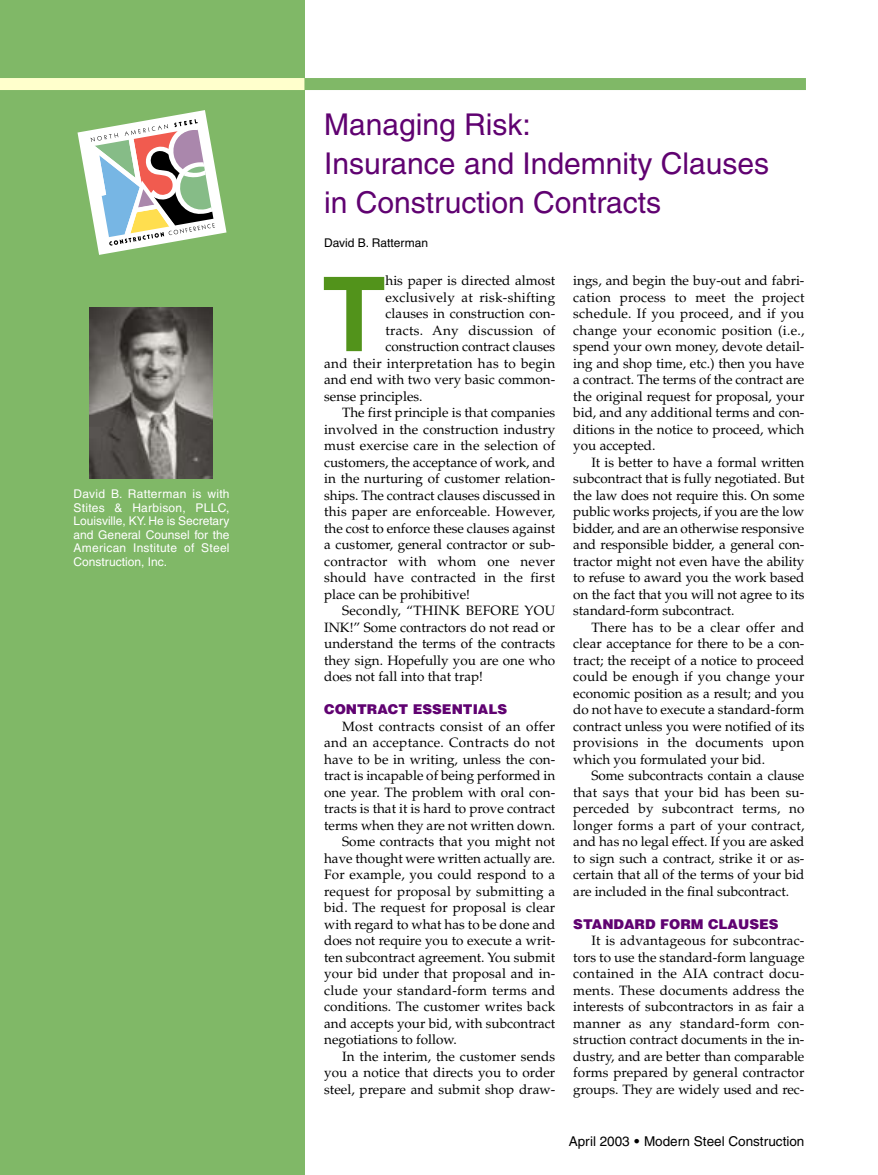
<style>
.page{position:relative;width:878px;height:1175px;background:#fff}
.page>*{position:absolute;margin:0;border:0;box-sizing:border-box;transform-origin:0 0}
.t1{font:700 103.35px "Helvetica";color:#52931b}
.t2{font:30px/39px "Helvetica";color:#600271}
.t3{font:13.5px/16.5px "Palatino";color:#000;text-align:justify}
.t4{font:13.5px "Palatino";letter-spacing:.02em;color:#000}
.t5{font:900 13.5px "Helvetica";color:#600271}
.t6{font:13.5px "Helvetica";color:#000}
.t7{font:12px/13.5px "Helvetica";letter-spacing:.02em;color:#fff;text-align:justify}
.t8{font:12px "Helvetica";color:#000}
.s1{font-weight:900}
</style>
<div class="page">
<div style="left:0;top:0;width:305px;height:1174px;background:#80b867"></div>
<img style="left:89px;top:308px;width:124px;height:170px">
<div style="left:0;top:78px;width:304px;height:12px;background:#ffc"></div>
<div style="left:304px;top:78px;width:502px;height:12px;background:#80b867"></div>
<svg style="left:77px;top:110px;width:149px;height:145px"></svg>
<p class="t7" style="left:74px;top:488px;width:158px">David B. Ratterman is with Stites &amp; Harbison, PLLC, Louisville, KY. He is Secretary and General Counsel for the American Institute of Steel Construction, Inc.</p>
<h2 class="t2" style="left:324px;top:108px;width:446px">Managing Risk:<br>Insurance and Indemnity Clauses in Construction Contracts</h2>
<p class="t8" style="left:324px;top:238px;width:105px">David B. Ratterman</p>
<h1 class="t1" style="left:322px;top:277px;width:65px">T</h1>
<p class="t3" style="left:385px;top:274px;width:171px">his paper is directed almost</p>
<p class="t4" style="left:385px;top:292px;width:171px">exclusively at risk-shifting</p>
<p class="t3" style="left:385px;top:307px;width:171px">clauses in construction con-</p>
<p class="t4" style="left:385px;top:325px;width:171px">tracts. Any discussion of</p>
<p class="t3" style="left:385px;top:340px;width:171px">construction contract clauses</p>
<p class="t4" style="left:324px;top:358px;width:233px">and their interpretation has to begin</p>
<p class="t3" style="left:324px;top:373px;width:233px">and end with two very basic common-</p>
<p class="t3" style="left:324px;top:389px;width:100px">sense principles.</p>
<p class="t3" style="left:342px;top:406px;width:214px">The first principle is that companies</p>
<p class="t3" style="left:324px;top:422px;width:233px">involved in the construction industry</p>
<p class="t3" style="left:324px;top:439px;width:233px">must exercise care in the selection of</p>
<p class="t3" style="left:324px;top:455px;width:232px">customers, the acceptance of work, and</p>
<p class="t3" style="left:324px;top:472px;width:232px">in the nurturing of customer relation-</p>
<p class="t3" style="left:324px;top:488px;width:232px">ships. The contract clauses discussed in</p>
<p class="t3" style="left:324px;top:505px;width:232px">this paper are enforceable. However,</p>
<p class="t3" style="left:324px;top:521px;width:232px">the cost to enforce these clauses against</p>
<p class="t3" style="left:324px;top:538px;width:233px">a customer, general contractor or sub-</p>
<p class="t4" style="left:324px;top:556px;width:233px">contractor with whom one never</p>
<p class="t4" style="left:324px;top:572px;width:233px">should have contracted in the first</p>
<p class="t3" style="left:324px;top:587px;width:147px">place can be prohibitive!</p>
<p class="t4" style="left:342px;top:605px;width:215px">Secondly, “THINK BEFORE YOU</p>
<p class="t3" style="left:324px;top:620px;width:233px">INK!” Some contractors do not read or</p>
<p class="t3" style="left:324px;top:637px;width:233px">understand the terms of the contracts</p>
<p class="t3" style="left:324px;top:653px;width:233px">they sign. Hopefully you are one who</p>
<p class="t3" style="left:324px;top:670px;width:160px">does not fall into that trap!</p>
<p class="t5" style="left:324px;top:704px;width:184px">CONTRACT ESSENTIALS</p>
<p class="t4" style="left:342px;top:721px;width:215px">Most contracts consist of an offer</p>
<p class="t4" style="left:324px;top:737px;width:233px">and an acceptance. Contracts do not</p>
<p class="t3" style="left:324px;top:752px;width:232px">have to be in writing, unless the con-</p>
<p class="t3" style="left:324px;top:769px;width:232px">tract is incapable of being performed in</p>
<p class="t3" style="left:324px;top:785px;width:233px">one year. The problem with oral con-</p>
<p class="t3" style="left:324px;top:802px;width:233px">tracts is that it is hard to prove contract</p>
<p class="t3" style="left:324px;top:818px;width:233px">terms when they are not written down.</p>
<p class="t3" style="left:342px;top:835px;width:215px">Some contracts that you might not</p>
<p class="t3" style="left:324px;top:851px;width:232px">have thought were written actually are.</p>
<p class="t3" style="left:324px;top:868px;width:233px">For example, you could respond to a</p>
<p class="t3" style="left:324px;top:884px;width:233px">request for proposal by submitting a</p>
<p class="t3" style="left:324px;top:901px;width:232px">bid. The request for proposal is clear</p>
<p class="t3" style="left:324px;top:917px;width:233px">with regard to what has to be done and</p>
<p class="t3" style="left:324px;top:934px;width:233px">does not require you to execute a writ-</p>
<p class="t3" style="left:324px;top:950px;width:233px">ten subcontract agreement. You submit</p>
<p class="t3" style="left:324px;top:967px;width:232px">your bid under that proposal and in-</p>
<p class="t4" style="left:324px;top:985px;width:233px">clude your standard-form terms and</p>
<p class="t3" style="left:324px;top:1000px;width:232px">conditions. The customer writes back</p>
<p class="t3" style="left:324px;top:1016px;width:233px">and accepts your bid, with subcontract</p>
<p class="t3" style="left:324px;top:1033px;width:134px">negotiations to follow.</p>
<p class="t3" style="left:342px;top:1049px;width:214px">In the interim, the customer sends</p>
<p class="t3" style="left:324px;top:1066px;width:232px">you a notice that directs you to order</p>
<p class="t3" style="left:324px;top:1082px;width:232px">steel, prepare and submit shop draw-</p>
<p class="t3" style="left:573px;top:274px;width:233px">ings, and begin the buy-out and fabri&shy;cation process to meet the project schedule. If you proceed, and if you change your economic position (i.e., spend your own money, devote detail&shy;ing and shop time, etc.) then you have a contract. The terms of the contract are the original request for proposal, your bid, and any additional terms and con&shy;ditions in the notice to proceed, which you accepted.</p>
<p class="t3" style="left:573px;top:455px;width:233px;text-indent:18px">It is better to have a formal written subcontract that is fully negotiated. But the law does not require this. On some public works projects, if you are the low bidder, and are an otherwise responsive and responsible bidder, a general con&shy;tractor might not even have the ability to refuse to award you the work based on the fact that you will not agree to its standard-form subcontract.</p>
<p class="t3" style="left:573px;top:620px;width:233px;text-indent:18px">There has to be a clear offer and clear acceptance for there to be a con&shy;tract; the receipt of a notice to proceed could be enough if you change your economic position as a result; and you do not have to execute a standard-form contract unless you were notified of its provisions in the documents upon which you formulated your bid.</p>
<p class="t3" style="left:573px;top:769px;width:233px;text-indent:18px">Some subcontracts contain a clause that says that your bid has been su&shy;perceded by subcontract terms, no longer forms a part of your contract, and has no legal effect. If you are asked to sign such a contract, strike it or as&shy;certain that all of the terms of your bid are included in the final subcontract.</p>
<p class="t5" style="left:573px;top:919px;width:207px">STANDARD FORM CLAUSES</p>
<p class="t3" style="left:573px;top:934px;width:233px;text-indent:18px">It is advantageous for subcontrac&shy;tors to use the standard-form language contained in the AIA contract docu&shy;ments. These documents address the interests of subcontractors in as fair a manner as any standard-form con&shy;struction contract documents in the in&shy;dustry, and are better than comparable forms prepared by general contractor groups. They are widely used and rec-</p>
<p class="t6" style="left:568px;top:1136px;width:237px">April 2003 <span class="s1">•</span> Modern Steel Construction</p>
</div>
